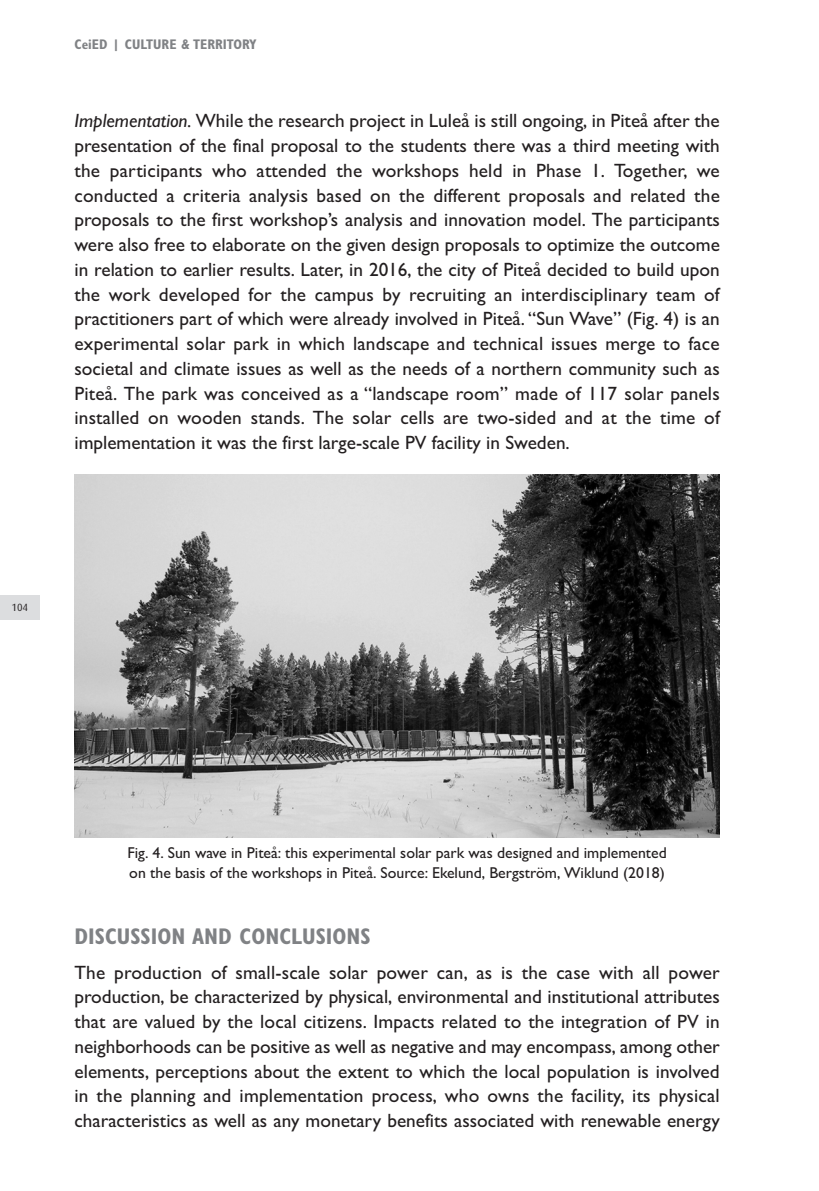
<style>
.page{position:relative;width:819px;height:1191px;background:#fff}
.page>*{position:absolute;margin:0;border:0;box-sizing:border-box;transform-origin:0 0}
.t1{font:700 condensed 22.75px "Gill Sans";color:#808285}
.t2{font:19.25px/24.7px "Gill Sans";color:#231f20;text-align:justify}
.t3{font:15.75px/19.2px "Gill Sans";color:#231f20}
.t4{font:700 condensed 14px "Gill Sans";color:#808285}
.t5{font:10.5px "Dax";color:#231f20}
.s1{font-style:italic}
</style>
<div class="page">
<div style="left:0;top:595px;width:40px;height:25px;background:#dcdddf"></div>
<img style="left:74px;top:474px;width:645px;height:363px">
<p class="t4" style="left:74px;top:40px;width:184px">CeiED | CULTURE &amp; TERRITORY</p>
<p class="t2" style="left:74px;top:111px;width:647px"><span class="s1">Implementation.</span> While the research project in Luleå is still ongoing, in Piteå after the presentation of the final proposal to the students there was a third meeting with the participants who attended the workshops held in Phase 1. Together, we conducted a criteria analysis based on the different proposals and related the proposals to the first workshop’s analysis and innovation model. The participants were also free to elaborate on the given design proposals to optimize the outcome in relation to earlier results. Later, in 2016, the city of Piteå decided to build upon the work developed for the campus by recruiting an interdisciplinary team of practitioners part of which were already involved in Piteå. “Sun Wave” (Fig. 4) is an experimental solar park in which landscape and technical issues merge to face societal and climate issues as well as the needs of a northern community such as Piteå. The park was conceived as a “landscape room” made of 117 solar panels installed on wooden stands. The solar cells are two-sided and at the time of implementation it was the first large-scale PV facility in Sweden.</p>
<p class="t5" style="left:12px;top:602px;width:18px">104</p>
<p class="t3" style="left:127px;top:845px;width:540px">Fig. 4. Sun wave in Piteå: this experimental solar park was designed and implemented on the basis of the workshops in Piteå. Source: Ekelund, Bergström, Wiklund (2018)</p>
<p class="t1" style="left:74px;top:928px;width:298px">DISCUSSION AND CONCLUSIONS</p>
<p class="t2" style="left:74px;top:961px;width:647px">The production of small-scale solar power can, as is the case with all power production, be characterized by physical, environmental and institutional attributes that are valued by the local citizens. Impacts related to the integration of PV in neighborhoods can be positive as well as negative and may encompass, among other elements, perceptions about the extent to which the local population is involved in the planning and implementation process, who owns the facility, its physical characteristics as well as any monetary benefits associated with renewable energy</p>
</div>
